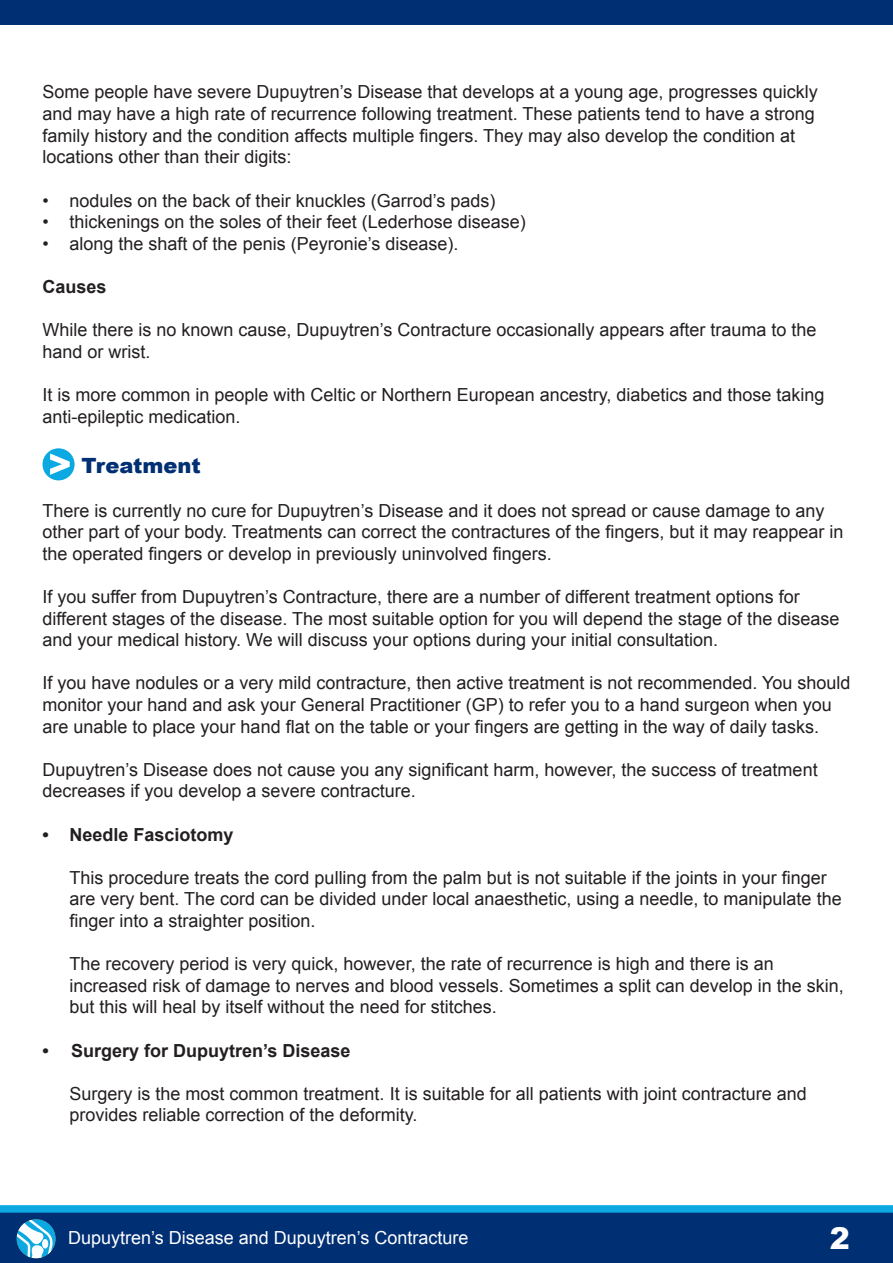
<style>
.page{position:relative;width:893px;height:1263px;background:#fff}
.page>*{position:absolute;margin:0;border:0;box-sizing:border-box;transform-origin:0 0}
.t1{font:900 30px "Arial";color:#fff}
.sub-title{font:900 21px "Arial";color:#002f74}
.t2{font:18px/21.6px "Arial";color:#231f20}
.t3{font:700 18px "Arial";color:#231f20}
.t4{font:18px "Arial";color:#fff}
</style>
<div class="page">
<div style="left:0;top:1208px;width:893px;height:55px;background:#002f74"></div>
<div style="left:0;top:1205px;width:893px;height:8px;background:#0ba8e1"></div>
<svg style="left:17px;top:1219px;width:39px;height:39px"></svg>
<svg style="left:17px;top:1219px;width:36px;height:39px"></svg>
<div style="left:0;top:0;width:893px;height:25px;background:#002f74"></div>
<svg style="left:43px;top:448px;width:32px;height:32px"></svg>
<p class="t2" style="left:43px;top:82px;width:777px">Some people have severe Dupuytren’s Disease that develops at a young age, progresses quickly and may have a high rate of recurrence following treatment. These patients tend to have a strong family history and the condition affects multiple fingers. They may also develop the condition at locations other than their digits:</p>
<p class="t2" style="left:43px;top:190px;width:454px">• nodules on the back of their knuckles (Garrod’s pads)</p>
<p class="t2" style="left:43px;top:211px;width:485px">• thickenings on the soles of their feet (Lederhose disease)</p>
<p class="t2" style="left:43px;top:233px;width:417px">• along the shaft of the penis (Peyronie’s disease).</p>
<p class="t3" style="left:43px;top:275px;width:66px">Causes</p>
<p class="t2" style="left:43px;top:319px;width:776px">While there is no known cause, Dupuytren’s Contracture occasionally appears after trauma to the hand or wrist.</p>
<p class="t2" style="left:43px;top:384px;width:784px">It is more common in people with Celtic or Northern European ancestry, diabetics and those taking anti-epileptic medication.</p>
<p class="sub-title" style="left:82px;top:451px;width:121px">Treatment</p>
<p class="t2" style="left:43px;top:500px;width:803px">There is currently no cure for Dupuytren’s Disease and it does not spread or cause damage to any other part of your body. Treatments can correct the contractures of the fingers, but it may reappear in the operated fingers or develop in previously uninvolved fingers.</p>
<p class="t2" style="left:43px;top:586px;width:798px">If you suffer from Dupuytren’s Contracture, there are a number of different treatment options for different stages of the disease. The most suitable option for you will depend the stage of the disease and your medical history. We will discuss your options during your initial consultation.</p>
<p class="t2" style="left:43px;top:672px;width:809px">If you have nodules or a very mild contracture, then active treatment is not recommended. You should monitor your hand and ask your General Practitioner (GP) to refer you to a hand surgeon when you are unable to place your hand flat on the table or your fingers are getting in the way of daily tasks.</p>
<p class="t2" style="left:43px;top:759px;width:777px">Dupuytren’s Disease does not cause you any significant harm, however, the success of treatment decreases if you develop a severe contracture.</p>
<p class="t3" style="left:43px;top:822px;width:193px">• Needle Fasciotomy</p>
<p class="t2" style="left:70px;top:867px;width:774px">This procedure treats the cord pulling from the palm but is not suitable if the joints in your finger are very bent. The cord can be divided under local anaesthetic, using a needle, to manipulate the finger into a straighter position.</p>
<p class="t2" style="left:70px;top:953px;width:776px">The recovery period is very quick, however, the rate of recurrence is high and there is an increased risk of damage to nerves and blood vessels. Sometimes a split can develop in the skin, but this will heal by itself without the need for stitches.</p>
<p class="t3" style="left:43px;top:1038px;width:309px">• Surgery for Dupuytren’s Disease</p>
<p class="t2" style="left:70px;top:1083px;width:739px">Surgery is the most common treatment. It is suitable for all patients with joint contracture and provides reliable correction of the deformity.</p>
<p class="t4" style="left:68px;top:1226px;width:402px">Dupuytren’s Disease and Dupuytren’s Contracture</p>
<h1 class="t1" style="left:830px;top:1216px;width:22px">2</h1>
</div>
